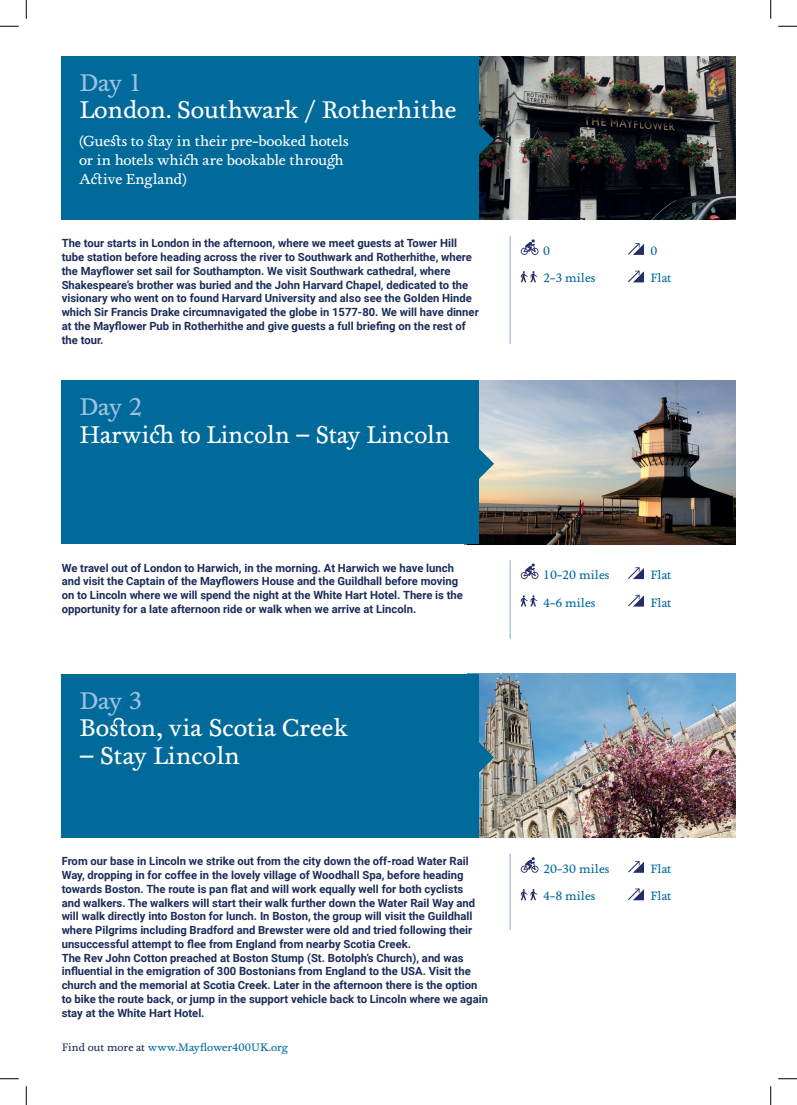
<style>
.page{position:relative;width:797px;height:1105px;background:#fff}
.page>*{position:absolute;margin:0;border:0;box-sizing:border-box;transform-origin:0 0}
.t1{font:25px "Foundry Wilson";color:#fff}
.t2{font:25px "Foundry Wilson";color:#fff;scale:.96 1}
.t3{font:25px "Foundry Wilson";letter-spacing:-.01em;color:#9ec1e2}
.t4{font:15px/18.8px "Foundry Wilson";letter-spacing:-.015em;color:#fff}
.t5{font:12.5px "Foundry Wilson";color:#006a9b}
.t6{font:700 11.25px/13.8px "Roboto";color:#1b2d59}
.t7{font:11.25px "Foundry Wilson";color:#006a9b}
.s1{color:#1b2d59}
</style>
<div class="page">
<img style="left:479px;top:56px;width:256px;height:164px">
<div style="left:62px;top:56px;width:417px;height:164px;background:#006a9b"></div>
<svg style="left:479px;top:122px;width:15px;height:35px"></svg>
<svg style="left:521px;top:239px;width:17px;height:16px"></svg>
<svg style="left:521px;top:271px;width:16px;height:11px"></svg>
<svg style="left:628px;top:243px;width:16px;height:12px"></svg>
<svg style="left:628px;top:271px;width:16px;height:11px"></svg>
<hr style="left:509px;top:236px;width:2px;height:108px;background:#9ec1e2">
<img style="left:479px;top:380px;width:256px;height:164px">
<div style="left:62px;top:380px;width:417px;height:164px;background:#006a9b"></div>
<svg style="left:479px;top:446px;width:15px;height:35px"></svg>
<svg style="left:521px;top:563px;width:17px;height:16px"></svg>
<svg style="left:521px;top:595px;width:16px;height:12px"></svg>
<svg style="left:628px;top:567px;width:16px;height:12px"></svg>
<svg style="left:628px;top:595px;width:16px;height:12px"></svg>
<hr style="left:509px;top:560px;width:2px;height:79px;background:#9ec1e2">
<img style="left:479px;top:674px;width:256px;height:164px">
<div style="left:62px;top:674px;width:417px;height:164px;background:#006a9b"></div>
<svg style="left:479px;top:740px;width:15px;height:35px"></svg>
<svg style="left:521px;top:857px;width:17px;height:16px"></svg>
<svg style="left:521px;top:889px;width:16px;height:11px"></svg>
<svg style="left:628px;top:861px;width:16px;height:12px"></svg>
<svg style="left:628px;top:888px;width:16px;height:12px"></svg>
<hr style="left:509px;top:854px;width:2px;height:76px;background:#9ec1e2">
<svg style="left:0;top:25px;width:19px;height:2px"></svg>
<svg style="left:778px;top:25px;width:19px;height:2px"></svg>
<svg style="left:0;top:1078px;width:19px;height:1px"></svg>
<svg style="left:778px;top:1078px;width:19px;height:1px"></svg>
<svg style="left:25px;top:0;width:2px;height:19px"></svg>
<svg style="left:25px;top:1086px;width:2px;height:19px"></svg>
<svg style="left:770px;top:0;width:1px;height:19px"></svg>
<svg style="left:770px;top:1086px;width:1px;height:19px"></svg>
<h1 class="t3" style="left:79px;top:68px;width:65px">Day 1</h1>
<h1 class="t1" style="left:79px;top:96px;width:378px">London. Southwark / Rotherhithe</h1>
<h2 class="t4" style="left:79px;top:132px;width:271px">(Guests to stay in their pre-booked hotels or in hotels which are bookable through<br>Active England)</h2>
<p class="t6" style="left:62px;top:236px;width:418px">The tour starts in London in the afternoon, where we meet guests at Tower Hill tube station before heading across the river to Southwark and Rotherhithe, where the Mayflower set sail for Southampton. We visit Southwark cathedral, where Shakespeare’s brother was buried and the John Harvard Chapel, dedicated to the visionary who went on to found Harvard University and also see the Golden Hinde which Sir Francis Drake circumnavigated the globe in 1577-80. We will have dinner at the Mayflower Pub in Rotherhithe and give guests a full briefing on the rest of the tour.</p>
<p class="t5" style="left:543px;top:244px;width:8px">0</p>
<p class="t5" style="left:543px;top:271px;width:54px">2-3 miles</p>
<h1 class="t3" style="left:79px;top:393px;width:65px">Day 2</h1>
<h1 class="t2" style="left:79px;top:420px;width:387px">Harwich to Lincoln – Stay Lincoln</h1>
<p class="t5" style="left:650px;top:244px;width:8px">0</p>
<p class="t5" style="left:650px;top:271px;width:23px">Flat</p>
<p class="t6" style="left:62px;top:560px;width:403px">We travel out of London to Harwich, in the morning. At Harwich we have lunch and visit the Captain of the Mayflowers House and the Guildhall before moving on to Lincoln where we will spend the night at the White Hart Hotel. There is the opportunity for a late afternoon ride or walk when we arrive at Lincoln.</p>
<p class="t5" style="left:543px;top:568px;width:68px">10-20 miles</p>
<p class="t5" style="left:543px;top:595px;width:54px">4-6 miles</p>
<h1 class="t3" style="left:79px;top:686px;width:65px">Day 3</h1>
<h1 class="t1" style="left:79px;top:714px;width:270px">Boston, via Scotia Creek</h1>
<h1 class="t1" style="left:79px;top:741px;width:162px">– Stay Lincoln</h1>
<p class="t6" style="left:62px;top:854px;width:428px">From our base in Lincoln we strike out from the city down the off-road Water Rail Way, dropping in for coffee in the lovely village of Woodhall Spa, before heading towards Boston. The route is pan flat and will work equally well for both cyclists<br>and walkers. The walkers will start their walk further down the Water Rail Way and will walk directly into Boston for lunch. In Boston, the group will visit the Guildhall where Pilgrims including Bradford and Brewster were old and tried following their unsuccessful attempt to flee from England from nearby Scotia Creek.<br>The Rev John Cotton preached at Boston Stump (St. Botolph’s Church), and was influential in the emigration of 300 Bostonians from England to the USA. Visit the church and the memorial at Scotia Creek. Later in the afternoon there is the option to bike the route back, or jump in the support vehicle back to Lincoln where we again stay at the White Hart Hotel.</p>
<p class="t5" style="left:543px;top:861px;width:68px">20-30 miles</p>
<p class="t5" style="left:543px;top:889px;width:54px">4-8 miles</p>
<p class="t7" style="left:62px;top:1041px;width:228px"><span class="s1">Find out more at</span> www.Mayflower400UK.org</p>
<p class="t5" style="left:650px;top:568px;width:23px">Flat</p>
<p class="t5" style="left:650px;top:595px;width:23px">Flat</p>
<p class="t5" style="left:650px;top:861px;width:23px">Flat</p>
<p class="t5" style="left:650px;top:889px;width:23px">Flat</p>
</div>
